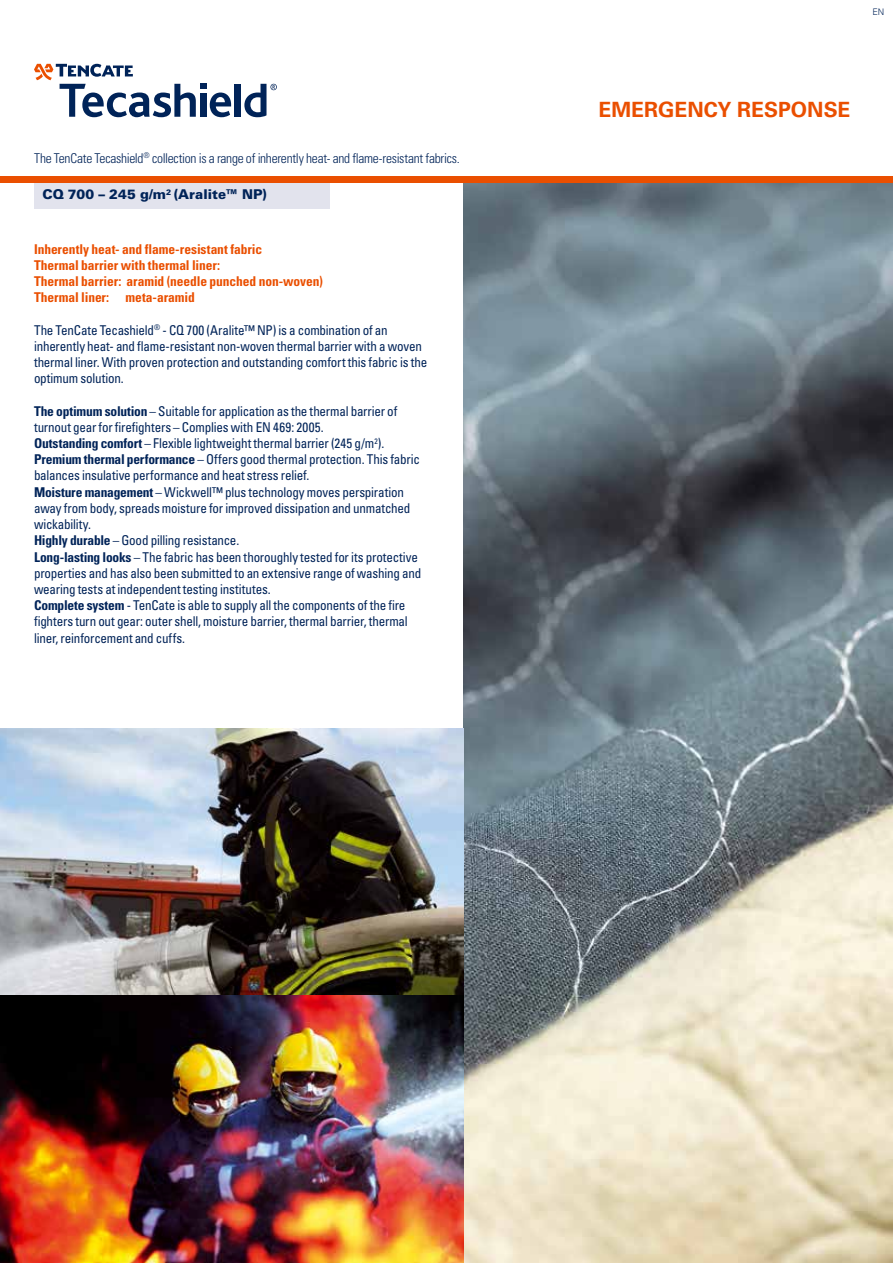
<style>
.page{position:relative;width:893px;height:1263px;background:#fff}
.page>*{position:absolute;margin:0;border:0;box-sizing:border-box;transform-origin:0 0}
.t1{font:700 21px "Univers LT Std";color:#ea4f00}
.t2{font:condensed 13.5px/16.2px "Univers LT Std";letter-spacing:-.015em;color:#002358}
.t3{font:700 condensed 13.5px/16.2px "Univers LT Std";letter-spacing:-.005em;color:#ea4f00}
.t4{font:300 condensed 13.5px "Univers LT Std";letter-spacing:-.02em;color:#002358}
.t5{font:900 13.5px "Univers LT Std";letter-spacing:.005em;color:#002358}
.t6{font:300 9px "Univers LT Std";color:#002358}
.s1{font-weight:700}
</style>
<div class="page">
<img style="left:463px;top:183px;width:430px;height:1080px">
<img style="left:0;top:729px;width:463px;height:534px">
<div style="left:34px;top:183px;width:296px;height:26px;background:#e2e3ed"></div>
<div style="left:0;top:176px;width:893px;height:7px;background:#ea4f00"></div>
<svg style="left:244px;top:84px;width:33px;height:33px"></svg>
<svg style="left:34px;top:64px;width:197px;height:53px"></svg>
<div style="left:235px;top:84px;width:6px;height:33px;background:#002358"></div>
<p class="t4" style="left:34px;top:150px;width:427px">The TenCate Tecashield<sup>®</sup> collection is a range of inherently heat- and flame-resistant fabrics.</p>
<p class="t5" style="left:43px;top:186px;width:226px">CQ 700 – 245 g/m<sup>2</sup> (Aralite™ NP)</p>
<p class="t3" style="left:34px;top:241px;width:290px">Inherently heat- and flame-resistant fabric<br>Thermal barrier with thermal liner:<br>Thermal barrier: aramid (needle punched non-woven)<br>Thermal liner: meta-aramid</p>
<p class="t2" style="left:34px;top:322px;width:395px">The TenCate Tecashield<sup>®</sup> - CQ 700 (Aralite™ NP) is a combination of an inherently heat- and flame-resistant non-woven thermal barrier with a woven thermal liner. With proven protection and outstanding comfort this fabric is the optimum solution.</p>
<p class="t2" style="left:34px;top:403px;width:389px"><span class="s1">The optimum solution</span> – Suitable for application as the thermal barrier of turnout gear for firefighters – Complies with EN 469: 2005.<br><span class="s1">Outstanding comfort</span> – Flexible lightweight thermal barrier (245 g/m<sup>2</sup>).<br><span class="s1">Premium thermal performance</span> – Offers good thermal protection. This fabric balances insulative performance and heat stress relief.<br><span class="s1">Moisture management</span> – Wickwell™ plus technology moves perspiration away from body, spreads moisture for improved dissipation and unmatched wickability.<br><span class="s1">Highly durable</span> – Good pilling resistance.<br><span class="s1">Long-lasting looks</span> – The fabric has been thoroughly tested for its protective properties and has also been submitted to an extensive range of washing and wearing tests at independent testing institutes.<br><span class="s1">Complete system</span> - TenCate is able to supply all the components of the fire fighters turn out gear: outer shell, moisture barrier, thermal barrier, thermal liner, reinforcement and cuffs.</p>
<p class="t6" style="left:873px;top:6px;width:13px">EN</p>
<h1 class="t1" style="left:598px;top:98px;width:253px">EMERGENCY RESPONSE</h1>
</div>
